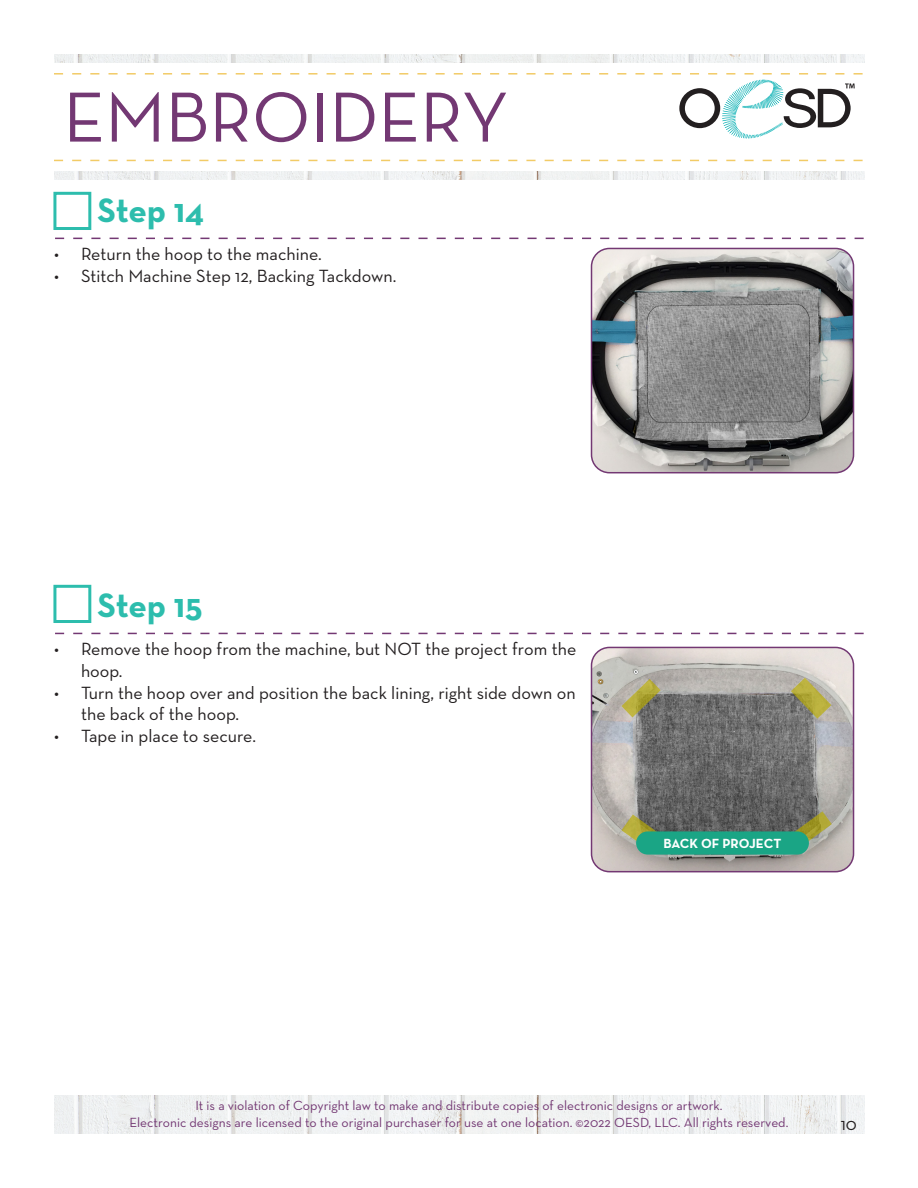
<style>
.page{position:relative;width:918px;height:1188px;background:#fff}
.page>*{position:absolute;margin:0;border:0;box-sizing:border-box;transform-origin:0 0}
.t1{font:72px "Neutra Text";color:#733873}
.t2{font:700 34.5px "Neutra Text";letter-spacing:-.005em;color:#2dbdad}
.t3{font:18px/21.6px "Neutra Text";color:#231f20}
.t4{font:13.5px "Neutra Text";color:#733873}
.t5{font:700 13.5px "Neutra Text";color:#fff}
</style>
<div class="page">
<img style="left:54px;top:1096px;width:810px;height:38px">
<img style="left:54px;top:54px;width:810px;height:126px">
<div style="left:29px;top:63px;width:863px;height:108px;background:#fff"></div>
<svg style="left:54px;top:160px;width:809px;height:1px"></svg>
<svg style="left:54px;top:73px;width:809px;height:66px"></svg>
<svg style="left:55px;top:238px;width:809px;height:1px"></svg>
<img style="left:592px;top:248px;width:262px;height:225px">
<div style="left:591px;top:248px;width:263px;height:225px;border:2px solid #733873;border-radius:18px"></div>
<svg style="left:55px;top:633px;width:809px;height:1px"></svg>
<img style="left:592px;top:647px;width:262px;height:225px">
<div style="left:591px;top:647px;width:263px;height:225px;border:2px solid #733873;border-radius:18px"></div>
<svg style="left:621px;top:815px;width:43px;height:38px"></svg>
<svg style="left:791px;top:811px;width:41px;height:36px"></svg>
<div style="left:53px;top:192px;width:38px;height:38px;border:3px solid #2dbdad"></div>
<div style="left:53px;top:585px;width:38px;height:38px;border:3px solid #2dbdad"></div>
<div style="left:636px;top:831px;width:173px;height:24px;background:#1aa585;border-radius:12px"></div>
<svg style="left:791px;top:678px;width:40px;height:41px;background:#aba670"></svg>
<svg style="left:621px;top:679px;width:40px;height:38px;background:#a39e6e"></svg>
<p class="t1" style="left:63px;top:73px;width:447px">EMBROIDERY</p>
<p class="t2" style="left:98px;top:188px;width:108px">Step 14</p>
<p class="t3" style="left:54px;top:243px;width:269px">• Return the hoop to the machine.</p>
<p class="t3" style="left:54px;top:265px;width:344px">• Stitch Machine Step 12, Backing Tackdown.</p>
<p class="t2" style="left:98px;top:583px;width:107px">Step 15</p>
<p class="t3" style="left:81px;top:638px;width:497px;text-indent:-27px">• Remove the hoop from the machine, but NOT the project from the hoop.</p>
<p class="t3" style="left:81px;top:681px;width:496px;text-indent:-27px">• Turn the hoop over and position the back lining, right side down on the back of the hoop.</p>
<p class="t3" style="left:54px;top:725px;width:204px">• Tape in place to secure.</p>
<p class="t5" style="left:664px;top:835px;width:119px">BACK OF PROJECT</p>
<p class="t4" style="left:195px;top:1098px;width:529px">It is a violation of Copyright law to make and distribute copies of electronic designs or artwork.</p>
<p class="t4" style="left:130px;top:1114px;width:660px">Electronic designs are licensed to the original purchaser for use at one location. ©2022 OESD, LLC. All rights reserved.</p>
<p class="t3" style="left:841px;top:1113px;width:18px">10</p>
</div>
